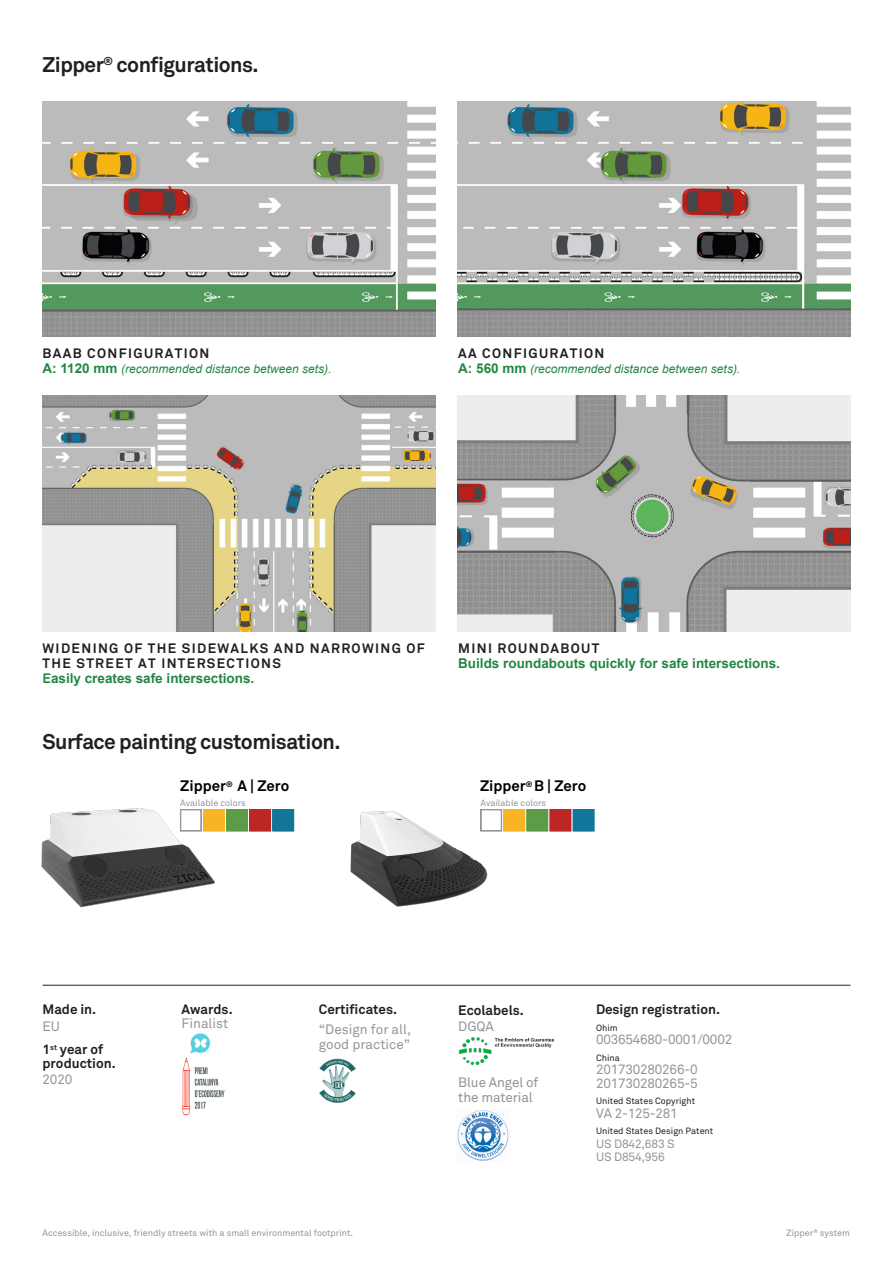
<style>
.page{position:relative;width:893px;height:1263px;background:#fff}
.page>*{position:absolute;margin:0;border:0;box-sizing:border-box;transform-origin:0 0}
.t1{font:700 21px "Akkurat";letter-spacing:-.025em;color:#231f20}
.t2{font:700 15px "Akkurat";color:#000001}
.t3{font:700 13.5px/16.5px "Akkurat";letter-spacing:.1em;color:#231f20}
.t4{font:700 13.5px "Arial";color:#238744}
.t5{font:13.5px "Akkurat";letter-spacing:-.015em;color:#939598}
.t6{font:700 13.5px/13.5px "Akkurat";color:#231f20}
.t7{font:13.5px/15px "Akkurat";color:#929599}
.t8{font:13.5px/15px "Akkurat";letter-spacing:-.01em;color:#929394}
.t9{font:italic 12px "Arial";color:#238744}
.t10{font:12px "Akkurat";letter-spacing:-.015em;color:#939598}
.t11{font:9px "Akkurat";color:#929599}
.t12{font:9px "Akkurat";color:#231f20}
.s1{font-weight:700;font-style:normal;font-size:13.5px}
.s2{font-family:"Akkurat"}
.s3{font-weight:400;color:#939598}
</style>
<div class="page">
<img style="left:319px;top:1058px;width:37px;height:44px">
<hr style="left:43px;top:985px;width:807px;height:1px;background:#231f20">
<img style="left:41px;top:808px;width:188px;height:100px">
<img style="left:182px;top:1033px;width:43px;height:83px">
<svg style="left:542px;top:809px;width:52px;height:22px"></svg>
<svg style="left:180px;top:809px;width:66px;height:22px"></svg>
<img style="left:43px;top:101px;width:393px;height:236px">
<img style="left:43px;top:395px;width:393px;height:236px">
<img style="left:457px;top:101px;width:393px;height:235px">
<img style="left:457px;top:395px;width:393px;height:236px">
<img style="left:458px;top:1037px;width:97px;height:29px">
<img style="left:457px;top:1110px;width:52px;height:51px">
<img style="left:246px;top:809px;width:296px;height:98px">
<p class="t1" style="left:43px;top:51px;width:218px">Zipper<sup>®</sup> configurations.</p>
<p class="t3" style="left:43px;top:345px;width:168px">BAAB CONFIGURATION</p>
<p class="t9" style="left:43px;top:361px;width:290px"><span class="s1">A: 1120 mm</span> (recommended distance between sets).</p>
<p class="t3" style="left:458px;top:345px;width:148px">AA CONFIGURATION</p>
<p class="t9" style="left:458px;top:361px;width:284px"><span class="s1">A: 560 mm</span> (recommended distance between sets).</p>
<p class="t3" style="left:43px;top:640px;width:384px;line-height:15px">WIDENING OF THE SIDEWALKS AND NARROWING OF<br>THE STREET AT INTERSECTIONS</p>
<p class="t4" style="left:43px;top:668px;width:213px"><span class="s2">E</span>asily creates safe intersections.</p>
<p class="t1" style="left:43px;top:728px;width:299px">Surface painting customisation.</p>
<p class="t3" style="left:458px;top:640px;width:143px">MINI ROUNDABOUT</p>
<p class="t4" style="left:458px;top:653px;width:323px">Builds roundabouts quickly for safe intersections.</p>
<p class="t2" style="left:180px;top:776px;width:111px">Zipper<sup>®</sup> A | Zero</p>
<p class="t11" style="left:180px;top:798px;width:67px">Available colors</p>
<p class="t11" style="left:480px;top:798px;width:67px">Available colors</p>
<p class="t2" style="left:480px;top:776px;width:108px">Zipper<sup>®</sup> B | Zero</p>
<p class="t3" style="left:43px;top:1001px;width:55px">Made in.<br><span class="s3">EU</span></p>
<p class="t6" style="left:319px;top:1003px;width:80px">Certificates.</p>
<p class="t3" style="left:182px;top:1001px;width:53px">Awards.</p>
<p class="t5" style="left:182px;top:1015px;width:48px">Finalist</p>
<p class="t7" style="left:319px;top:1022px;width:94px">“Design for all, good practice”</p>
<p class="t6" style="left:43px;top:1043px;width:75px">1<sup>st</sup> year of production.</p>
<p class="t5" style="left:43px;top:1072px;width:31px">2020</p>
<p class="t6" style="left:458px;top:1003px;width:67px">Ecolabels.</p>
<p class="t5" style="left:458px;top:1018px;width:37px">DGQA</p>
<p class="t8" style="left:458px;top:1075px;width:82px">Blue Angel of the material</p>
<p class="t6" style="left:596px;top:1003px;width:126px">Design registration.</p>
<p class="t12" style="left:596px;top:1022px;width:23px">Ohim</p>
<p class="t5" style="left:596px;top:1032px;width:138px">003654680-0001/0002</p>
<p class="t12" style="left:596px;top:1052px;width:25px">China</p>
<p class="t5" style="left:596px;top:1062px;width:103px">201730280266-0</p>
<p class="t5" style="left:596px;top:1075px;width:103px">201730280265-5</p>
<p class="t12" style="left:596px;top:1096px;width:101px">United States Copyright</p>
<p class="t5" style="left:596px;top:1105px;width:83px">VA 2-125-281</p>
<p class="t12" style="left:596px;top:1126px;width:119px">United States Design Patent</p>
<p class="t10" style="left:596px;top:1136px;width:80px">US D842,683 S</p>
<p class="t10" style="left:596px;top:1150px;width:70px">US D854,956</p>
<p class="t11" style="left:43px;top:1228px;width:312px">Accessible, inclusive, friendly streets with a small environmental footprint.</p>
<p class="t11" style="left:786px;top:1227px;width:65px">Zipper<sup>®</sup> system</p>
</div>
